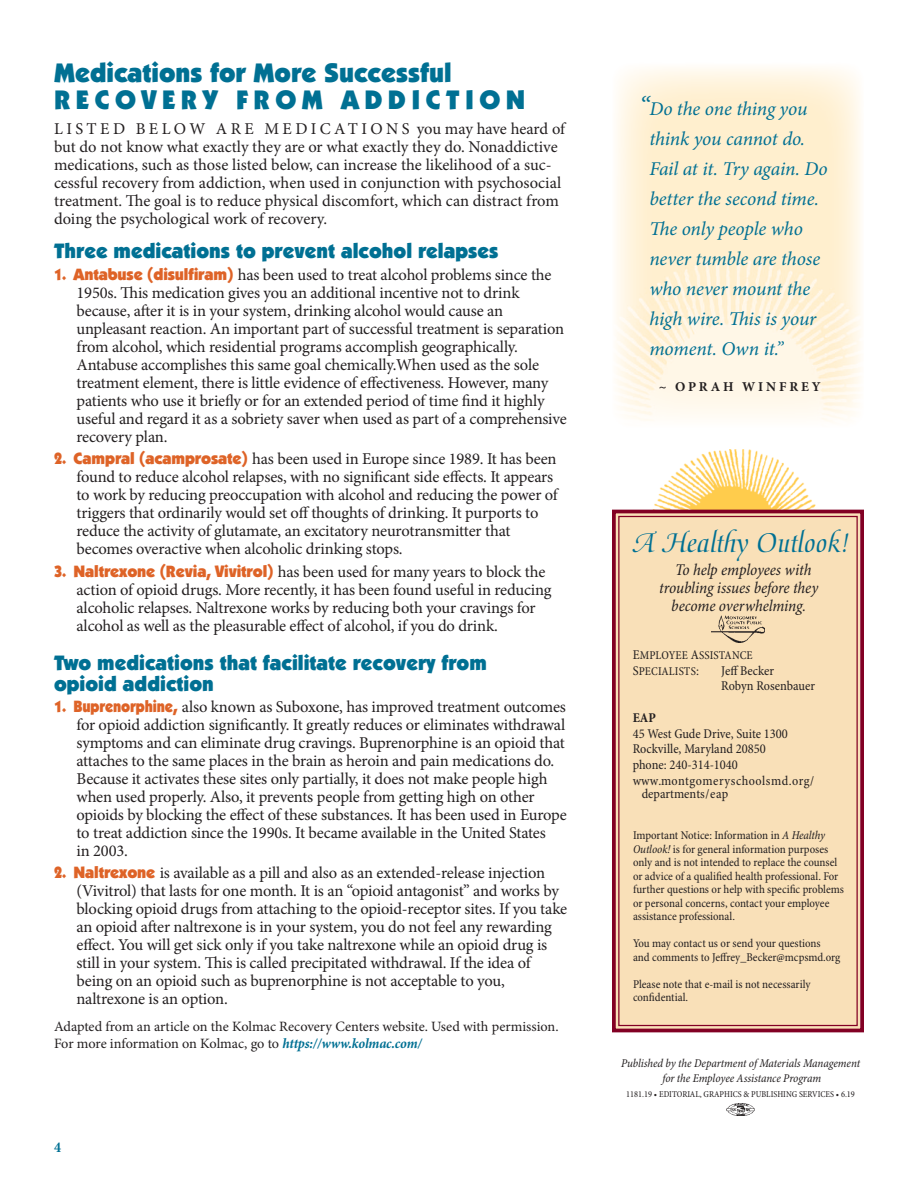
<style>
.page{position:relative;width:918px;height:1188px;background:#fff}
.page>*{position:absolute;margin:0;border:0;box-sizing:border-box;transform-origin:0 0}
.Headline{font:30px "Medici Script LT Std";color:#007093}
.Headline-2{font:900 27px/27px "ITC Kabel Std";color:#007093}
.Headline2nd{font:900 21px/21px "ITC Kabel Std";color:#007093}
.quote{font:italic 19.5px/30px "Minion Pro";letter-spacing:-.01em;color:#007093}
._1stparagraph_text{font:16.5px/18px "Minion Pro";letter-spacing:-.01em;color:#231f20}
.Indent_text{font:italic condensed 16.5px/18px "Minion Pro";letter-spacing:-.01em;color:#231f20;text-align:center}
.t1{font:700 condensed 15px "Minion Pro";color:#007093}
.WrittenAdapted_End_T{font:14.25px/16.5px "Minion Pro";letter-spacing:-.005em;color:#231f20}
.Indent_text-2{font:condensed 13.5px "Minion Pro";color:#231f20}
.Indent_text-3{font:condensed 13.5px "Minion Pro";letter-spacing:.035em;color:#231f20}
.quote_name{font:700 13.5px "Minion Pro";letter-spacing:.21em;color:#231f20}
.Indent_text-4{font:700 condensed 13.5px "Minion Pro";color:#231f20}
.Body_text{font:condensed 12px/13.5px "Minion Pro";letter-spacing:-.005em;color:#231f20}
.Indent_text-5{font:italic condensed 12px "Minion Pro";letter-spacing:-.005em;color:#231f20}
.Indent_text-6{font:condensed 12px/15.8px "Minion Pro";letter-spacing:.01em;color:#231f20}
.Indent_text-7{font:condensed 9px "Minion Pro";color:#231f20}
.s1{font-family:"ITC Kabel Std";font-weight:900;color:#de6327}
.s2{font-weight:700;font-style:italic;color:#007093}
.s3{font-size:27px}
.s4{font-size:13.5px}
.s5{font-style:italic}
</style>
<div class="page">
<svg style="left:612px;top:63px;width:252px;height:365px;background:#fff1d6"></svg>
<img style="left:612px;top:260px;width:252px;height:168px">
<img style="left:727px;top:1104px;width:27px;height:11px">
<img style="left:654px;top:450px;width:162px;height:58px">
<div style="left:612px;top:508px;width:252px;height:525px;background:#f9e0b8"></div>
<div style="left:618px;top:516px;width:240px;height:510px;border:1px solid #820024"></div>
<img style="left:711px;top:616px;width:53px;height:27px">
<p class="Headline-2" style="left:54px;top:59px;width:473px">Medications for More Successful<br>RECOVERY FROM ADDICTION</p>
<p class="_1stparagraph_text" style="left:54px;top:120px;width:513px">LISTED BELOW ARE MEDICATIONS you may have heard of but do not know what exactly they are or what exactly they do. Nonaddictive medications, such as those listed below, can increase the likelihood of a suc&shy;cessful recovery from addiction, when used in conjunction with psychosocial treatment. The goal is to reduce physical discomfort, which can distract from doing the psychological work of recovery.</p>
<p class="Headline2nd" style="left:54px;top:240px;width:446px">Three medications to prevent alcohol relapses</p>
<p class="_1stparagraph_text" style="left:76px;top:265px;width:492px;text-indent:-22px"><span class="s1">1. Antabuse (disulfiram)</span> has been used to treat alcohol problems since the 1950s. This medication gives you an additional incentive not to drink because, after it is in your system, drinking alcohol would cause an unpleasant reaction. An important part of successful treatment is separation from alcohol, which residential programs accomplish geographically.<br>Antabuse accomplishes this same goal chemically.When used as the sole treatment element, there is little evidence of effectiveness. However, many patients who use it briefly or for an extended period of time find it highly useful and regard it as a sobriety saver when used as part of a comprehensive recovery plan.</p>
<p class="_1stparagraph_text" style="left:76px;top:450px;width:483px;text-indent:-22px"><span class="s1">2. Campral (acamprosate)</span> has been used in Europe since 1989. It has been found to reduce alcohol relapses, with no significant side effects. It appears to work by reducing preoccupation with alcohol and reducing the power of triggers that ordinarily would set off thoughts of drinking. It purports to reduce the activity of glutamate, an excitatory neurotransmitter that becomes overactive when alcoholic drinking stops.</p>
<p class="_1stparagraph_text" style="left:76px;top:562px;width:477px;text-indent:-22px"><span class="s1">3. Naltrexone (Revia, Vivitrol)</span> has been used for many years to block the action of opioid drugs. More recently, it has been found useful in reducing alcoholic relapses. Naltrexone works by reducing both your cravings for alcohol as well as the pleasurable effect of alcohol, if you do drink.</p>
<p class="Headline2nd" style="left:54px;top:652px;width:434px">Two medications that facilitate recovery from opioid addiction</p>
<p class="_1stparagraph_text" style="left:76px;top:698px;width:492px;text-indent:-22px"><span class="s1">1. Buprenorphine,</span> also known as Suboxone, has improved treatment outcomes for opioid addiction significantly. It greatly reduces or eliminates withdrawal symptoms and can eliminate drug cravings. Buprenorphine is an opioid that attaches to the same places in the brain as heroin and pain medications do.<br>Because it activates these sites only partially, it does not make people high when used properly. Also, it prevents people from getting high on other opioids by blocking the effect of these substances. It has been used in Europe to treat addiction since the 1990s. It became available in the United States<br>in 2003.</p>
<p class="_1stparagraph_text" style="left:76px;top:864px;width:492px;text-indent:-22px"><span class="s1">2. Naltrexone</span> is available as a pill and also as an extended-release injection (Vivitrol) that lasts for one month. It is an “opioid antagonist” and works by blocking opioid drugs from attaching to the opioid-receptor sites. If you take an opioid after naltrexone is in your system, you do not feel any rewarding effect. You will get sick only if you take naltrexone while an opioid drug is still in your system. This is called precipitated withdrawal. If the idea of being on an opioid such as buprenorphine is not acceptable to you, naltrexone is an option.</p>
<p class="WrittenAdapted_End_T" style="left:54px;top:1019px;width:506px">Adapted from an article on the Kolmac Recovery Centers website. Used with permission.<br>For more information on Kolmac, go to <span class="s2">https://www.kolmac.com/</span></p>
<p class="t1" style="left:54px;top:1137px;width:8px">4</p>
<p class="quote" style="left:649px;top:94px;width:180px;text-indent:-10px"><span class="s3">“</span>Do the one thing you think you cannot do.<br>Fail at it. Try again. Do better the second time.<br>The only people who never tumble are those who never mount the high wire. This is your moment. Own it.”</p>
<p class="quote_name" style="left:659px;top:378px;width:163px">~ OPRAH WINFREY</p>
<p class="Headline" style="left:633px;top:525px;width:218px">A Healthy Outlook!</p>
<p class="Indent_text" style="left:659px;top:561px;width:161px">To help employees with troubling issues before they become overwhelming.</p>
<p class="Indent_text-6" style="left:633px;top:648px;width:122px"><span class="s4">E</span>MPLOYEE <span class="s4">A</span>SSISTANCE<br><span class="s4">S</span>PECIALISTS<span class="s4">:</span></p>
<p class="Indent_text-2" style="left:721px;top:662px;width:54px">Jeff Becker</p>
<p class="Indent_text-2" style="left:721px;top:678px;width:95px">Robyn Rosenbauer</p>
<p class="Indent_text-4" style="left:633px;top:708px;width:25px">EAP</p>
<p class="Indent_text-2" style="left:633px;top:725px;width:157px">45 West Gude Drive, Suite 1300</p>
<p class="Indent_text-2" style="left:633px;top:741px;width:135px">Rockville, Maryland 20850</p>
<p class="Indent_text-2" style="left:633px;top:757px;width:107px">phone: 240-314-1040</p>
<p class="Indent_text-3" style="left:633px;top:773px;width:183px">www.montgomeryschoolsmd.org/</p>
<p class="Indent_text-2" style="left:642px;top:786px;width:88px">departments/eap</p>
<p class="Body_text" style="left:633px;top:829px;width:213px">Important Notice: Information in <span class="s5">A Healthy Outlook!</span> is for general information purposes only and is not intended to replace the counsel or advice of a qualified health professional. For further questions or help with specific problems or personal concerns, contact your employee assistance professional.</p>
<p class="Body_text" style="left:633px;top:937px;width:209px">You may contact us or send your questions<br>and comments to Jeffrey_Becker@mcpsmd.org</p>
<p class="Body_text" style="left:633px;top:978px;width:179px">Please note that e-mail is not necessarily confidential.</p>
<p class="Indent_text-5" style="left:621px;top:1056px;width:241px">Published by the Department of Materials Management</p>
<p class="Indent_text-5" style="left:662px;top:1071px;width:160px">for the Employee Assistance Program</p>
<p class="Indent_text-7" style="left:626px;top:1089px;width:230px">1181.19 • EDITORIAL, GRAPHICS &amp; PUBLISHING SERVICES • 6.19</p>
</div>
